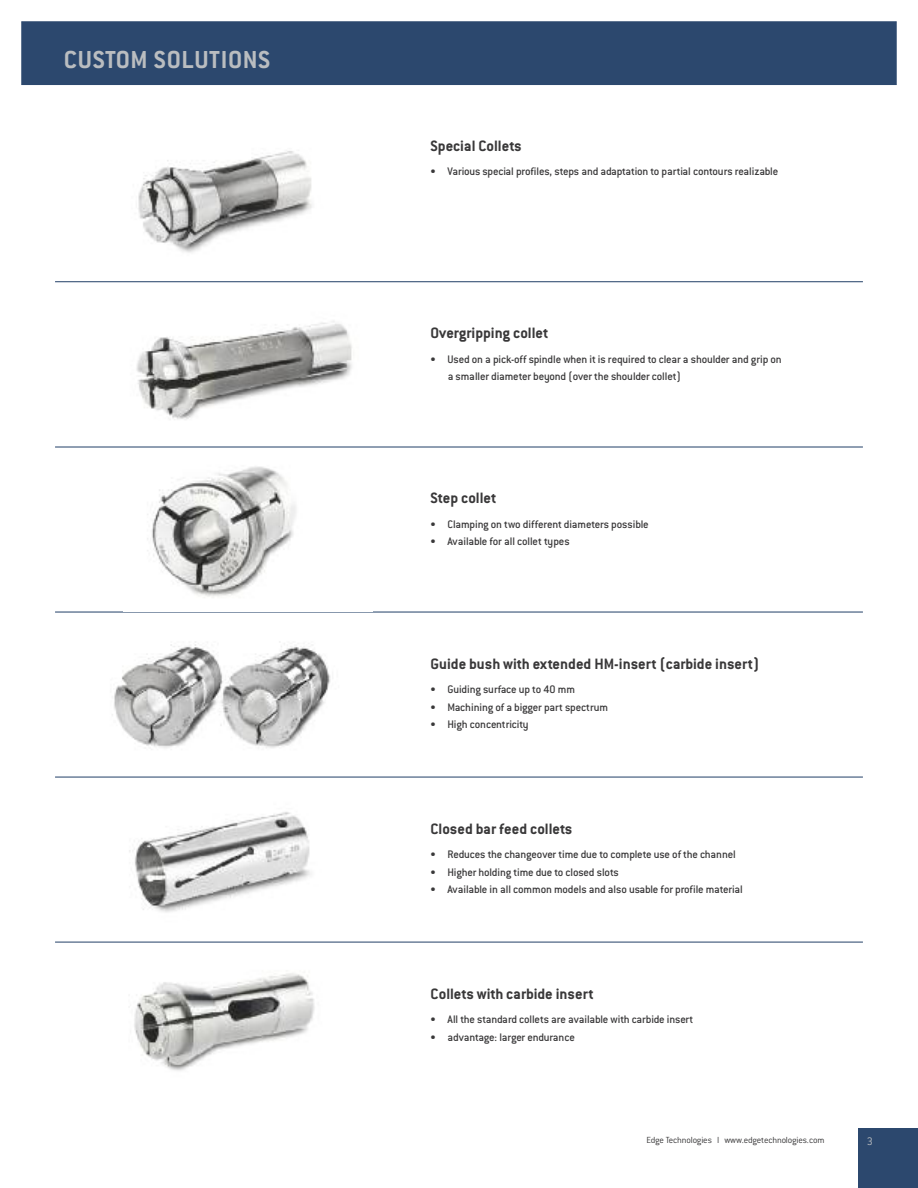
<style>
.page{position:relative;width:918px;height:1188px;background:#fff}
.page>*{position:absolute;margin:0;border:0;box-sizing:border-box;transform-origin:0 0}
.t1{font:700 27px "Conduit ITC";letter-spacing:.025em;color:#babdc0}
.t2{font:700 16.5px "Conduit ITC";color:#393839}
.t3{font:500 12px/17.2px "Conduit ITC";letter-spacing:-.015em;color:#393839}
.t4{font:300 12px "Conduit ITC";color:#babdc0}
.t5{font:300 9.75px "Conduit ITC";letter-spacing:-.015em;color:#393839}
</style>
<div class="page">
<div style="left:22px;top:22px;width:874px;height:62px;background:#2c486e"></div>
<div style="left:21px;top:21px;width:876px;height:64px;border:1px solid #2c486e"></div>
<hr style="left:55px;top:281px;width:808px;height:1px;background:#2c486e">
<img style="left:138px;top:151px;width:174px;height:102px">
<img style="left:136px;top:321px;width:216px;height:99px">
<img style="left:112px;top:641px;width:219px;height:109px">
<img style="left:93px;top:812px;width:272px;height:130px">
<hr style="left:55px;top:446px;width:808px;height:2px;background:#2c486e">
<hr style="left:55px;top:612px;width:808px;height:1px;background:#2c486e">
<hr style="left:55px;top:777px;width:808px;height:1px;background:#2c486e">
<img style="left:134px;top:973px;width:181px;height:98px">
<hr style="left:55px;top:942px;width:808px;height:1px;background:#2c486e">
<img style="left:147px;top:466px;width:149px;height:132px">
<div style="left:858px;top:1128px;width:60px;height:60px;background:#2c486e"></div>
<h1 class="t1" style="left:64px;top:51px;width:208px">CUSTOM SOLUTIONS</h1>
<h2 class="t2" style="left:431px;top:140px;width:93px">Special Collets</h2>
<p class="t3" style="left:431px;top:164px;width:349px">• Various special profiles, steps and adaptation to partial contours realizable</p>
<h2 class="t2" style="left:431px;top:327px;width:119px">Overgripping collet</h2>
<p class="t3" style="left:448px;top:351px;width:336px;text-indent:-17px">• Used on a pick-off spindle when it is required to clear a shoulder and grip on a smaller diameter beyond (over the shoulder collet)</p>
<h2 class="t2" style="left:431px;top:493px;width:67px">Step collet</h2>
<p class="t3" style="left:431px;top:517px;width:220px">• Clamping on two different diameters possible</p>
<p class="t3" style="left:431px;top:534px;width:141px">• Available for all collet types</p>
<h2 class="t2" style="left:431px;top:658px;width:330px">Guide bush with extended HM-insert (carbide insert)</h2>
<p class="t3" style="left:431px;top:682px;width:146px">• Guiding surface up to 40 mm</p>
<p class="t3" style="left:431px;top:700px;width:179px">• Machining of a bigger part spectrum</p>
<p class="t3" style="left:431px;top:717px;width:100px">• High concentricity</p>
<h2 class="t2" style="left:431px;top:823px;width:143px">Closed bar feed collets</h2>
<p class="t3" style="left:431px;top:847px;width:307px">• Reduces the changeover time due to complete use of the channel</p>
<p class="t3" style="left:431px;top:865px;width:190px">• Higher holding time due to closed slots</p>
<p class="t3" style="left:431px;top:882px;width:314px">• Available in all common models and also usable for profile material</p>
<h2 class="t2" style="left:431px;top:988px;width:165px">Collets with carbide insert</h2>
<p class="t3" style="left:431px;top:1012px;width:264px">• All the standard collets are available with carbide insert</p>
<p class="t3" style="left:431px;top:1030px;width:146px">• advantage: larger endurance</p>
<p class="t5" style="left:646px;top:1137px;width:180px">Edge Technologies I www.edgetechnologies.com</p>
<p class="t4" style="left:867px;top:1137px;width:8px">3</p>
</div>
